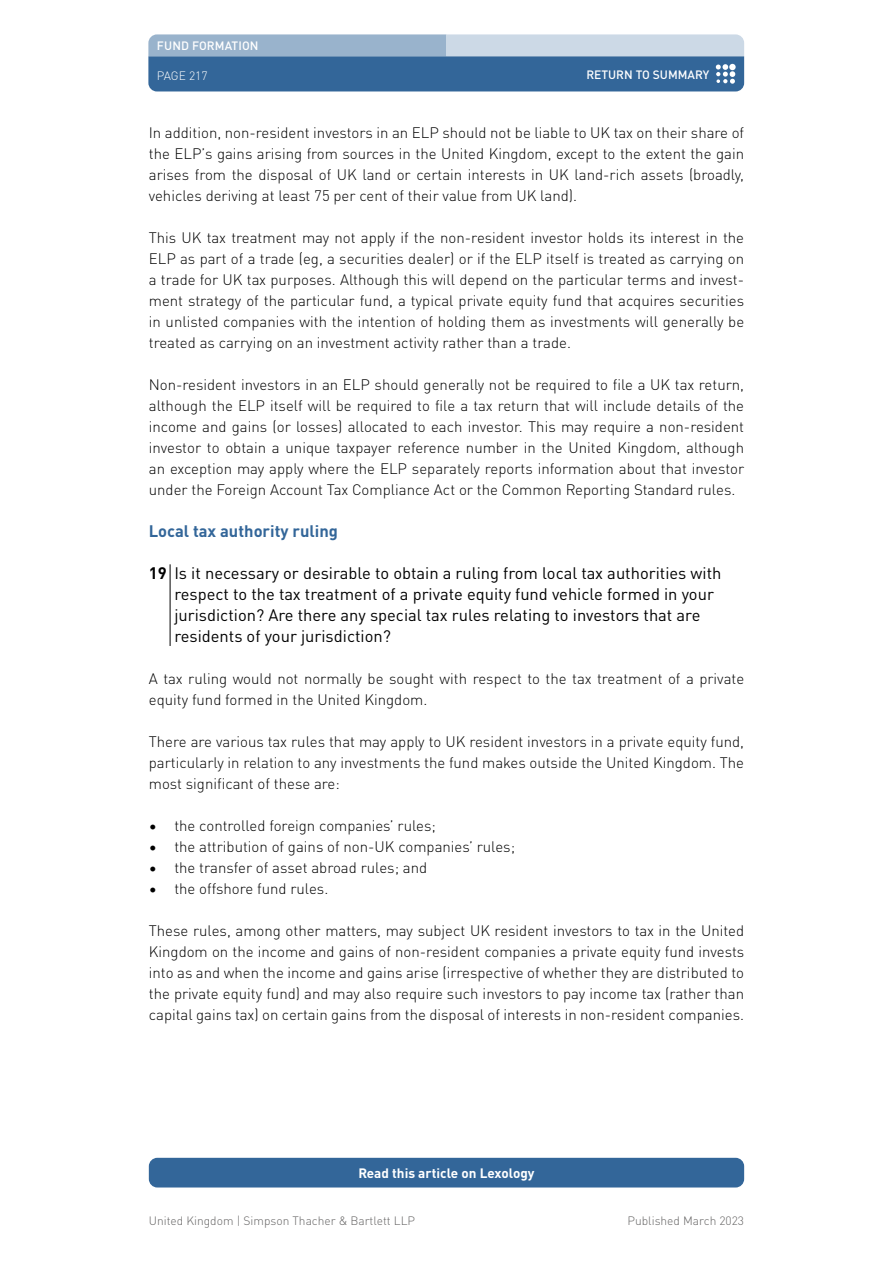
<style>
.page{position:relative;width:893px;height:1263px;background:#fff}
.page>*{position:absolute;margin:0;border:0;box-sizing:border-box;transform-origin:0 0}
.Q_text{font:16.5px/21px "DIN Pro";color:#000}
.Q_header{font:700 16.5px "DIN Pro";color:#369}
.Text{font:300 15px/21px "DIN Pro";color:#000;text-align:justify}
.First_para{font:300 15px/21px "DIN Pro";color:#000}
.t1{font:700 13.5px "DIN Pro";color:#fff}
.t2{font:300 12px "DIN Pro";color:#646363}
.t3{font:500 12px "DIN Pro";color:#fff}
.t4{font:300 12px "DIN Pro";color:#fff}
.s1{font-weight:700}
</style>
<div class="page">
<div style="left:149px;top:1158px;width:595px;height:29px;background:#369;border-radius:9px"></div>
<svg style="left:148px;top:34px;width:596px;height:57px;background:#678db3"></svg>
<hr style="left:170px;top:564px;width:1px;height:82px;background:#000">
<p class="t3" style="left:157px;top:36px;width:103px">FUND FORMATION</p>
<p class="t4" style="left:157px;top:66px;width:52px">PAGE 217</p>
<p class="t3" style="left:586px;top:65px;width:124px">RETURN TO SUMMARY</p>
<p class="Text" style="left:149px;top:121px;width:597px">In addition, non-resident investors in an ELP should not be liable to UK tax on their share of the ELP’s gains arising from sources in the United Kingdom, except to the extent the gain arises from the disposal of UK land or certain interests in UK land-rich assets (broadly, vehicles deriving at least 75 per cent of their value from UK land).</p>
<p class="Text" style="left:149px;top:226px;width:597px">This UK tax treatment may not apply if the non-resident investor holds its interest in the ELP as part of a trade (eg, a securities dealer) or if the ELP itself is treated as carrying on a trade for UK tax purposes. Although this will depend on the particular terms and invest&shy;ment strategy of the particular fund, a typical private equity fund that acquires securities in unlisted companies with the intention of holding them as investments will generally be treated as carrying on an investment activity rather than a trade.</p>
<p class="Text" style="left:149px;top:373px;width:597px">Non-resident investors in an ELP should generally not be required to file a UK tax return, although the ELP itself will be required to file a tax return that will include details of the income and gains (or losses) allocated to each investor. This may require a non-resident investor to obtain a unique taxpayer reference number in the United Kingdom, although an exception may apply where the ELP separately reports information about that investor under the Foreign Account Tax Compliance Act or the Common Reporting Standard rules.</p>
<p class="Q_header" style="left:149px;top:518px;width:191px">Local tax authority ruling</p>
<p class="Q_text" style="left:174px;top:561px;width:549px;text-indent:-26px"><span class="s1">19</span> Is it necessary or desirable to obtain a ruling from local tax authorities with respect to the tax treatment of a private equity fund vehicle formed in your jurisdiction? Are there any special tax rules relating to investors that are residents of your jurisdiction?</p>
<p class="First_para" style="left:149px;top:667px;width:597px">A tax ruling would not normally be sought with respect to the tax treatment of a private equity fund formed in the United Kingdom.</p>
<p class="Text" style="left:149px;top:730px;width:597px">There are various tax rules that may apply to UK resident investors in a private equity fund, particularly in relation to any investments the fund makes outside the United Kingdom. The most significant of these are:</p>
<p class="Text" style="left:149px;top:814px;width:289px">• the controlled foreign companies’ rules;</p>
<p class="Text" style="left:149px;top:835px;width:368px">• the attribution of gains of non-UK companies’ rules;</p>
<p class="Text" style="left:149px;top:856px;width:280px">• the transfer of asset abroad rules; and</p>
<p class="Text" style="left:149px;top:877px;width:181px">• the offshore fund rules.</p>
<p class="Text" style="left:149px;top:919px;width:597px">These rules, among other matters, may subject UK resident investors to tax in the United Kingdom on the income and gains of non-resident companies a private equity fund invests into as and when the income and gains arise (irrespective of whether they are distributed to the private equity fund) and may also require such investors to pay income tax (rather than capital gains tax) on certain gains from the disposal of interests in non-resident companies.</p>
<p class="t1" style="left:358px;top:1162px;width:178px">Read this article on Lexology</p>
<p class="t2" style="left:149px;top:1211px;width:268px">United Kingdom | Simpson Thacher &amp; Bartlett LLP</p>
<p class="t2" style="left:628px;top:1211px;width:118px">Published March 2023</p>
</div>
